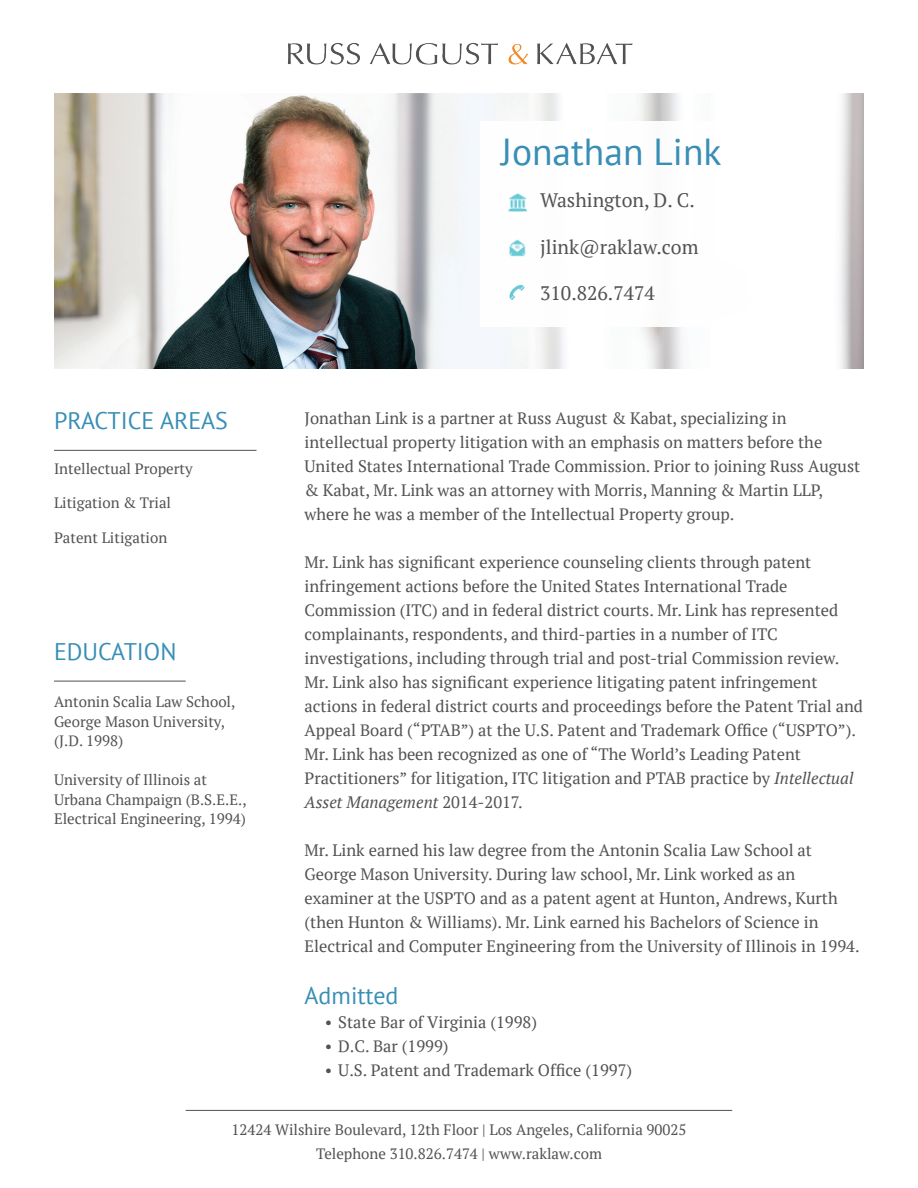
<style>
.page{position:relative;width:918px;height:1188px;background:#fff}
.page>*{position:absolute;margin:0;border:0;box-sizing:border-box;transform-origin:0 0}
.t1{font:37.5px "PT Sans";color:#388eb5}
.t2{font:24px "PT Sans";color:#388eb5}
.t3{font:19.5px "PT Serif";color:#515252}
.t4{font:16.5px/24px "PT Serif";color:#515252}
.t5{font:15px/19.5px "PT Serif";color:#515252}
.s1{font-style:italic}
</style>
<div class="page">
<hr style="left:186px;top:1110px;width:546px;height:1px;background:#515252">
<img style="left:54px;top:93px;width:810px;height:275px">
<div style="left:481px;top:121px;width:326px;height:205px;background:#fff"></div>
<img style="left:509px;top:284px;width:16px;height:16px">
<img style="left:509px;top:239px;width:17px;height:18px">
<img style="left:508px;top:193px;width:19px;height:19px">
<hr style="left:54px;top:450px;width:202px;height:1px;background:#515252">
<hr style="left:54px;top:681px;width:132px;height:1px;background:#515252">
<img style="left:287px;top:43px;width:346px;height:22px">
<h2 class="t2" style="left:54px;top:405px;width:176px">PRACTICE AREAS</h2>
<p class="t5" style="left:54px;top:458px;width:140px">Intellectual Property</p>
<p class="t5" style="left:54px;top:493px;width:119px">Litigation &amp; Trial</p>
<p class="t5" style="left:54px;top:527px;width:115px">Patent Litigation</p>
<h2 class="t2" style="left:54px;top:636px;width:124px">EDUCATION</h2>
<p class="t5" style="left:54px;top:692px;width:183px">Antonin Scalia Law School,<br>George Mason University, (J.D. 1998)</p>
<p class="t5" style="left:54px;top:770px;width:194px">University of Illinois at<br>Urbana Champaign (B.S.E.E.,<br>Electrical Engineering, 1994)</p>
<h1 class="t1" style="left:501px;top:128px;width:222px">Jonathan Link</h1>
<p class="t3" style="left:540px;top:187px;width:156px">Washington, D. C.</p>
<p class="t3" style="left:540px;top:234px;width:160px">jlink@raklaw.com</p>
<p class="t3" style="left:540px;top:281px;width:116px">310.826.7474</p>
<p class="t4" style="left:305px;top:406px;width:557px">Jonathan Link is a partner at Russ August &amp; Kabat, specializing in intellectual property litigation with an emphasis on matters before the United States International Trade Commission. Prior to joining Russ August &amp; Kabat, Mr. Link was an attorney with Morris, Manning &amp; Martin LLP, where he was a member of the Intellectual Property group.</p>
<p class="t4" style="left:305px;top:550px;width:560px">Mr. Link has significant experience counseling clients through patent infringement actions before the United States International Trade Commission (ITC) and in federal district courts. Mr. Link has represented complainants, respondents, and third-parties in a number of ITC investigations, including through trial and post-trial Commission review.<br>Mr. Link also has significant experience litigating patent infringement actions in federal district courts and proceedings before the Patent Trial and Appeal Board (“PTAB”) at the U.S. Patent and Trademark Office (“USPTO”).<br>Mr. Link has been recognized as one of “The World’s Leading Patent Practitioners” for litigation, ITC litigation and PTAB practice by <span class="s1">Intellectual Asset Management</span> 2014-2017.</p>
<p class="t4" style="left:305px;top:838px;width:557px">Mr. Link earned his law degree from the Antonin Scalia Law School at George Mason University. During law school, Mr. Link worked as an examiner at the USPTO and as a patent agent at Hunton, Andrews, Kurth (then Hunton &amp; Williams). Mr. Link earned his Bachelors of Science in Electrical and Computer Engineering from the University of Illinois in 1994.</p>
<h2 class="t2" style="left:305px;top:981px;width:95px">Admitted</h2>
<p class="t4" style="left:325px;top:1010px;width:214px">• State Bar of Virginia (1998)</p>
<p class="t4" style="left:325px;top:1034px;width:125px">• D.C. Bar (1999)</p>
<p class="t4" style="left:325px;top:1058px;width:309px">• U.S. Patent and Trademark Office (1997)</p>
<p class="t5" style="left:231px;top:1117px;width:457px;line-height:24px;text-align:center">12424 Wilshire Boulevard, 12th Floor | Los Angeles, California 90025<br>Telephone 310.826.7474 | www.raklaw.com</p>
</div>
